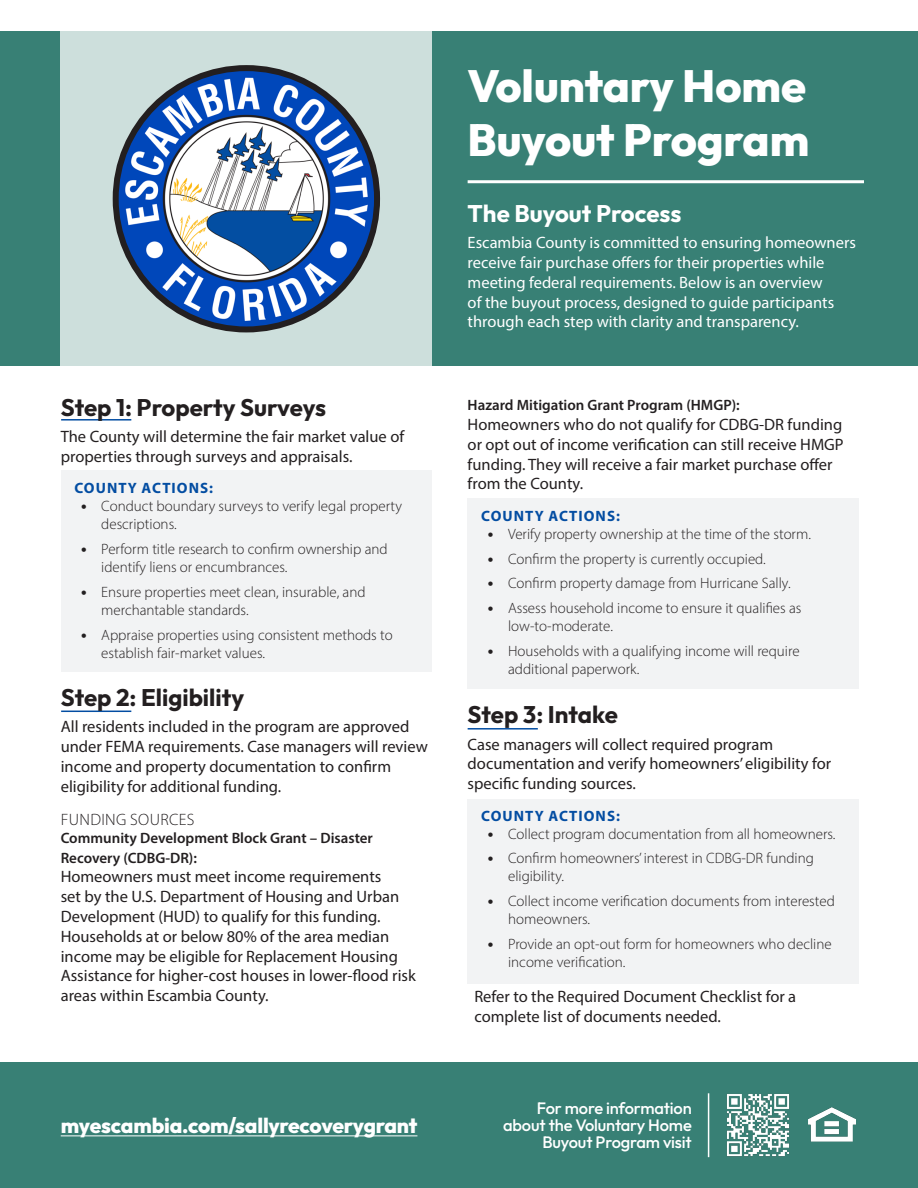
<style>
.page{position:relative;width:918px;height:1188px;background:#fff}
.page>*{position:absolute;margin:0;border:0;box-sizing:border-box;transform-origin:0 0}
.t1{font:800 45px/54px "Outfit";color:#fff}
.t2{font:700 24px "Outfit";color:#231f20}
.t3{font:700 24px "Outfit";color:#fff}
.t4{font:800 21px "Outfit";letter-spacing:-.01em;color:#fff}
.t5{font:16.5px/19.8px "Myriad Pro";color:#231f20}
.t6{font:16.5px/19.8px "Myriad Pro";color:#fff}
.t7{font:500 16.5px/17px "Outfit";letter-spacing:-.01em;color:#fff;text-align:right}
.t8{font:300 16.5px "Myriad Pro";letter-spacing:.02em;color:#231f20}
.t9{font:300 15px/18px "Myriad Pro";color:#231f20}
.t10{font:600 15px/19.8px "Myriad Pro";color:#231f20}
.t11{font:700 15px "Myriad Pro";letter-spacing:.07em;color:#034da2}
.s1{font-weight:700;font-size:16.5px}
</style>
<div class="page">
<div style="left:468px;top:498px;width:391px;height:191px;background:#f2f3f4"></div>
<div style="left:468px;top:799px;width:391px;height:184px;background:#f2f3f4"></div>
<hr style="left:468px;top:728px;width:70px;height:2px;background:#034da2">
<div style="left:61px;top:470px;width:371px;height:202px;background:#f2f3f4"></div>
<hr style="left:61px;top:419px;width:70px;height:2px;background:#034da2">
<hr style="left:61px;top:711px;width:70px;height:1px;background:#034da2">
<div style="left:0;top:32px;width:918px;height:334px;background:#388075"></div>
<div style="left:61px;top:30px;width:371px;height:337px;background:#cddfdc"></div>
<img style="left:115px;top:68px;width:262px;height:262px">
<div style="left:113px;top:65px;width:267px;height:267px;border:6px solid #231f20;border-radius:50%"></div>
<hr style="left:468px;top:180px;width:396px;height:3px;background:#fff">
<div style="left:0;top:1062px;width:918px;height:126px;background:#388075"></div>
<hr style="left:61px;top:1136px;width:356px;height:1px;background:#fff">
<hr style="left:708px;top:1093px;width:1px;height:64px;background:#fff">
<img style="left:727px;top:1094px;width:63px;height:63px">
<img style="left:808px;top:1108px;width:48px;height:34px">
<h2 class="t2" style="left:61px;top:392px;width:267px">Step 1: Property Surveys</h2>
<p class="t5" style="left:61px;top:426px;width:345px">The County will determine the fair market value of properties through surveys and appraisals.</p>
<p class="t11" style="left:74px;top:479px;width:140px">COUNTY ACTIONS:</p>
<p class="t9" style="left:101px;top:497px;width:302px;text-indent:-20px"><span class="s1">•</span> Conduct boundary surveys to verify legal property descriptions.</p>
<p class="t9" style="left:101px;top:540px;width:288px;text-indent:-20px"><span class="s1">•</span> Perform title research to confirm ownership and identify liens or encumbrances.</p>
<p class="t9" style="left:101px;top:583px;width:266px;text-indent:-20px"><span class="s1">•</span> Ensure properties meet clean, insurable, and merchantable standards.</p>
<p class="t9" style="left:101px;top:625px;width:293px;text-indent:-20px"><span class="s1">•</span> Appraise properties using consistent methods to establish fair-market values.</p>
<h2 class="t2" style="left:61px;top:682px;width:185px">Step 2: Eligibility</h2>
<p class="t5" style="left:61px;top:716px;width:369px">All residents included in the program are approved under FEMA requirements. Case managers will review income and property documentation to confirm eligibility for additional funding.</p>
<h3 class="t8" style="left:61px;top:809px;width:135px">FUNDING SOURCES</h3>
<p class="t10" style="left:61px;top:828px;width:314px">Community Development Block Grant – Disaster<br>Recovery (CDBG-DR):</p>
<p class="t5" style="left:61px;top:867px;width:357px">Homeowners must meet income requirements<br>set by the U.S. Department of Housing and Urban Development (HUD) to qualify for this funding.<br>Households at or below 80% of the area median income may be eligible for Replacement Housing Assistance for higher-cost houses in lower-flood risk areas within Escambia County.</p>
<p class="t4" style="left:61px;top:1112px;width:358px">myescambia.com/sallyrecoverygrant</p>
<h1 class="t1" style="left:468px;top:58px;width:343px">Voluntary Home<br>Buyout Program</h1>
<h2 class="t3" style="left:468px;top:198px;width:215px">The Buyout Process</h2>
<p class="t6" style="left:468px;top:232px;width:390px">Escambia County is committed to ensuring homeowners receive fair purchase offers for their properties while meeting federal requirements. Below is an overview<br>of the buyout process, designed to guide participants through each step with clarity and transparency.</p>
<p class="t10" style="left:468px;top:395px;width:274px">Hazard Mitigation Grant Program (HMGP):</p>
<p class="t5" style="left:468px;top:414px;width:378px">Homeowners who do not qualify for CDBG-DR funding or opt out of income verification can still receive HMGP funding. They will receive a fair market purchase offer from the County.</p>
<p class="t11" style="left:481px;top:506px;width:140px">COUNTY ACTIONS:</p>
<p class="t9" style="left:488px;top:525px;width:325px"><span class="s1">•</span> Verify property ownership at the time of the storm.</p>
<p class="t9" style="left:488px;top:550px;width:279px"><span class="s1">•</span> Confirm the property is currently occupied.</p>
<p class="t9" style="left:488px;top:574px;width:304px"><span class="s1">•</span> Confirm property damage from Hurricane Sally.</p>
<p class="t9" style="left:488px;top:599px;width:315px"><span class="s1">•</span> Assess household income to ensure it qualifies as</p>
<p class="t9" style="left:508px;top:617px;width:106px">low-to-moderate.</p>
<p class="t9" style="left:508px;top:642px;width:293px;text-indent:-20px"><span class="s1">•</span> Households with a qualifying income will require additional paperwork.</p>
<h2 class="t2" style="left:468px;top:699px;width:152px">Step 3: Intake</h2>
<p class="t5" style="left:468px;top:734px;width:365px">Case managers will collect required program documentation and verify homeowners’ eligibility for specific funding sources.</p>
<p class="t11" style="left:481px;top:806px;width:140px">COUNTY ACTIONS:</p>
<p class="t9" style="left:488px;top:825px;width:349px"><span class="s1">•</span> Collect program documentation from all homeowners.</p>
<p class="t9" style="left:508px;top:849px;width:307px;text-indent:-20px"><span class="s1">•</span> Confirm homeowners’ interest in CDBG-DR funding eligibility.</p>
<p class="t9" style="left:508px;top:892px;width:328px;text-indent:-20px"><span class="s1">•</span> Collect income verification documents from interested homeowners.</p>
<p class="t9" style="left:508px;top:935px;width:325px;text-indent:-20px"><span class="s1">•</span> Provide an opt-out form for homeowners who decline income verification.</p>
<p class="t5" style="left:474px;top:987px;width:323px">Refer to the Required Document Checklist for a complete list of documents needed.</p>
<p class="t7" style="left:503px;top:1100px;width:190px">For more information about the Voluntary Home<br>Buyout Program visit</p>
</div>
